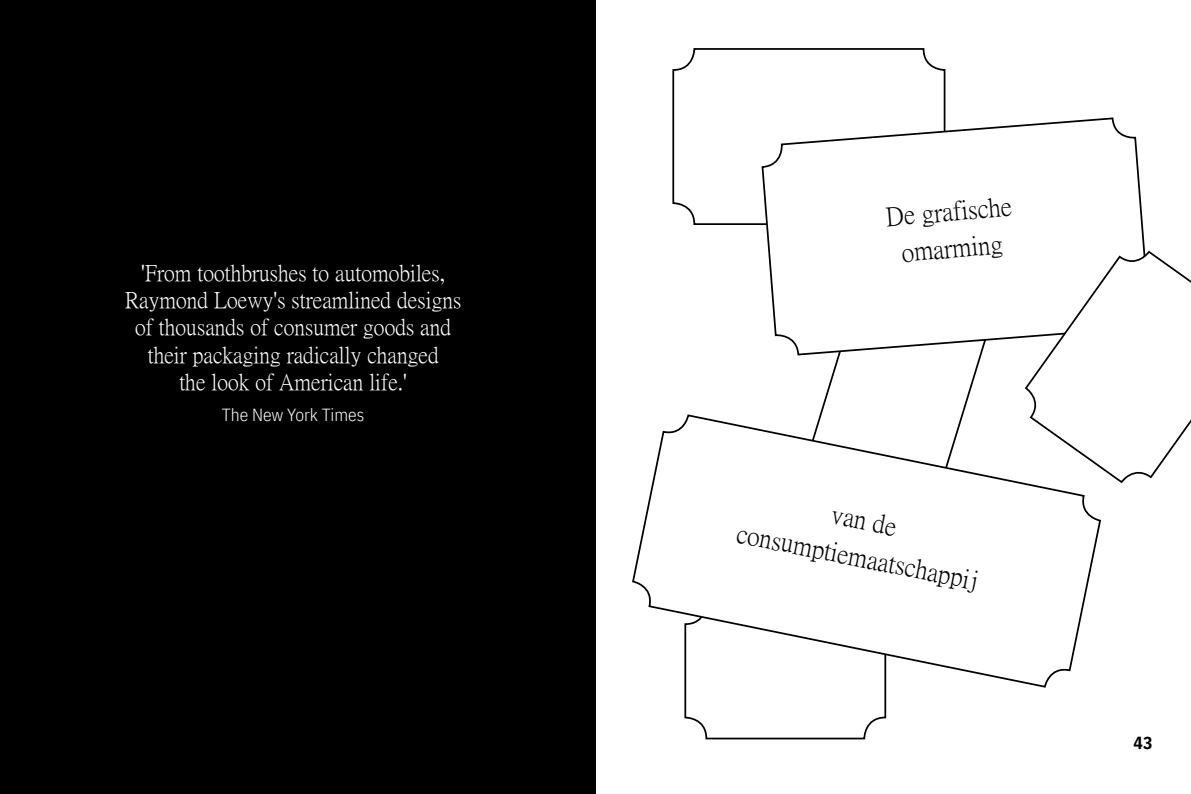
<style>
.page{position:relative;width:1191px;height:794px;background:#fff}
.page>*{position:absolute;margin:0;border:0;box-sizing:border-box;transform-origin:0 0}
.t1{font:26.25px/36.8px "P Ming Li U Ext B";color:#000;text-align:center}
.t2{font:22.75px/27.3px "P Ming Li U Ext B";color:#fff;text-align:center}
.t3{font:300 17.5px "IBM Plex Sans Cond";color:#fff}
.t4{font:700 17.5px "IBM Plex Sans Cond";color:#000}
</style>
<div class="page">
<div style="left:0;top:0;width:595px;height:794px;background:#000"></div>
<div style="left:672px;top:48px;width:273px;height:177px;border:2px solid #000;border-radius:21px"></div>
<div style="left:684px;top:602px;width:202px;height:137px;border:2px solid #000;border-radius:21px"></div>
<svg style="left:819px;top:356px;width:163px;height:59px"></svg>
<svg style="left:760px;top:116px;width:385px;height:240px"></svg>
<svg style="left:632px;top:415px;width:469px;height:274px"></svg>
<svg style="left:1024px;top:249px;width:167px;height:236px"></svg>
<p class="t2" style="left:125px;top:259px;width:338px">'From toothbrushes to automobiles, Raymond Loewy's streamlined designs of thousands of consumer goods and their packaging radically changed<br>the look of American life.'</p>
<p class="t3" style="left:222px;top:401px;width:144px">The New York Times</p>
<p class="t1" style="left:884px;top:199px;width:127px;rotate:-5deg">De grafische omarming</p>
<p class="t1" style="left:747px;top:479px;width:245px;rotate:11deg">van de consumptiemaatschappij</p>
<p class="t4" style="left:1133px;top:729px;width:20px">43</p>
</div>
